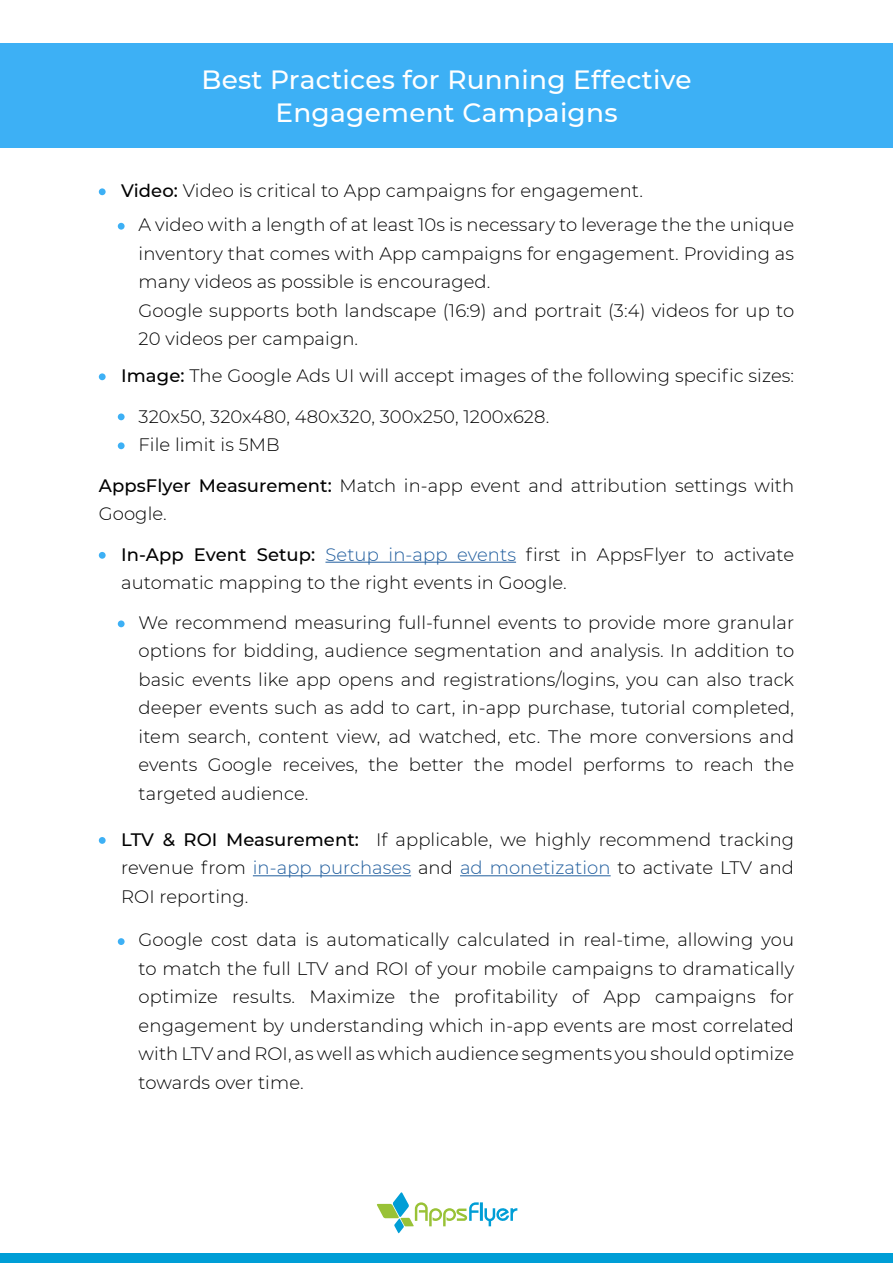
<style>
.page{position:relative;width:893px;height:1263px;background:#fff}
.page>*{position:absolute;margin:0;border:0;box-sizing:border-box;transform-origin:0 0}
.t1{font:500 26.4px/32.4px "Montserrat";letter-spacing:.01em;color:#fff;text-align:center}
.t2{font:300 18px/28.5px "Montserrat";letter-spacing:.005em;color:#000}
.t3{font:500 18px "Montserrat";letter-spacing:.005em;color:#000}
.t4{font:300 18px "Montserrat";letter-spacing:.005em;color:#215e9e}
.s1{font-weight:500}
.s2{color:#215e9e}
</style>
<div class="page">
<svg style="left:377px;top:1192px;width:140px;height:41px"></svg>
<div style="left:0;top:1253px;width:893px;height:10px;background:#009ed6"></div>
<hr style="left:325px;top:562px;width:191px;height:1px;background:#215e9e">
<hr style="left:253px;top:875px;width:158px;height:1px;background:#215e9e">
<hr style="left:460px;top:875px;width:151px;height:1px;background:#215e9e">
<div style="left:99px;top:188px;width:7px;height:7px;background:#3db0f5;border-radius:50%"></div>
<div style="left:99px;top:552px;width:7px;height:7px;background:#3db0f5;border-radius:50%"></div>
<div style="left:99px;top:837px;width:7px;height:7px;background:#3db0f5;border-radius:50%"></div>
<div style="left:99px;top:373px;width:7px;height:7px;background:#3db0f5;border-radius:50%"></div>
<div style="left:118px;top:223px;width:7px;height:7px;background:#3db0f5;border-radius:50%"></div>
<div style="left:118px;top:620px;width:7px;height:7px;background:#3db0f5;border-radius:50%"></div>
<div style="left:118px;top:938px;width:7px;height:7px;background:#3db0f5;border-radius:50%"></div>
<div style="left:118px;top:413px;width:7px;height:7px;background:#3db0f5;border-radius:50%"></div>
<div style="left:118px;top:442px;width:7px;height:7px;background:#3db0f5;border-radius:50%"></div>
<div style="left:0;top:44px;width:893px;height:104px;background:#3db0f5"></div>
<h1 class="t1" style="left:201px;top:63px;width:492px">Best Practices for Running Effective<br>Engagement Campaigns</h1>
<p class="t2" style="left:121px;top:176px;width:523px"><span class="s1">Video:</span> Video is critical to App campaigns for engagement.</p>
<p class="t2" style="left:139px;top:210px;width:657px">A video with a length of at least 10 iss necessary to leverage the the unique inventory that comes with App campaigns for engagement. Providing as many videos as possible is encouraged.<br>Google supports both landscape (16:9) and portrait (3:4) videos for up to 20 videos per campaign.</p>
<p class="t2" style="left:121px;top:361px;width:674px"><span class="s1">Image:</span> The Google Ads UI will accept images of the following specific sizes:</p>
<p class="t2" style="left:139px;top:401px;width:412px">320x50, 320x480, 480x320, 300x250, 1200x628.<br>File limit is 5MB</p>
<p class="t2" style="left:99px;top:471px;width:697px"><span class="s1">AppsFlyer Measurement:</span> Match in-app event and attribution settings with<br>Google.</p>
<p class="t2" style="left:526px;top:540px;width:37px">first</p>
<p class="t2" style="left:570px;top:540px;width:18px">in</p>
<p class="t4" style="left:389px;top:542px;width:60px">in-app</p>
<p class="t3" style="left:257px;top:542px;width:60px">Setup:</p>
<p class="t3" style="left:121px;top:542px;width:64px">In-App</p>
<p class="t2" style="left:121px;top:568px;width:447px">automatic mapping to the right events in Google.</p>
<p class="t3" style="left:194px;top:542px;width:54px">Event</p>
<p class="t4" style="left:325px;top:542px;width:55px">Setup</p>
<p class="t4" style="left:457px;top:542px;width:60px">events</p>
<p class="t2" style="left:597px;top:540px;width:91px">AppsFlyer</p>
<p class="t2" style="left:696px;top:540px;width:20px">to</p>
<p class="t2" style="left:724px;top:540px;width:72px">activate</p>
<p class="t2" style="left:139px;top:607px;width:657px;text-align:right">We recommend measuring full-funnel events to provide more granular options for bidding, audience segmentation and analysis. In addition to basic events like app opens and registrations/logins, you can also track deeper events such as add to cart, in-app purchase, tutorial completed, item search, content view, ad watched, etc. The more conversions and the</p>
<p class="t2" style="left:583px;top:750px;width:84px">performs</p>
<p class="t2" style="left:208px;top:750px;width:66px">Google</p>
<p class="t2" style="left:368px;top:750px;width:32px">the</p>
<p class="t2" style="left:409px;top:750px;width:56px">better</p>
<p class="t2" style="left:474px;top:750px;width:32px">the</p>
<p class="t2" style="left:514px;top:750px;width:60px">model</p>
<p class="t2" style="left:704px;top:750px;width:52px">reach</p>
<p class="t2" style="left:282px;top:750px;width:77px">receives,</p>
<p class="t2" style="left:139px;top:750px;width:171px">events<br>targeted audience.</p>
<p class="t2" style="left:675px;top:750px;width:20px">to</p>
<p class="t2" style="left:376px;top:825px;width:13px">If</p>
<p class="t2" style="left:396px;top:825px;width:98px">applicable,</p>
<p class="t2" style="left:535px;top:825px;width:57px">highly</p>
<p class="t2" style="left:599px;top:825px;width:114px">recommend</p>
<p class="t2" style="left:720px;top:825px;width:76px">tracking</p>
<p class="t3" style="left:184px;top:827px;width:35px">ROI</p>
<p class="t3" style="left:163px;top:827px;width:14px">&amp;</p>
<p class="t2" style="left:121px;top:825px;width:674px"><span class="s1">LTV<br></span>revenue from <span class="s2">in-app purchases</span> and <span class="s2">ad monetization</span> to activate LTV and<br>ROI reporting.</p>
<p class="t3" style="left:226px;top:827px;width:134px">Measurement:</p>
<p class="t2" style="left:500px;top:825px;width:28px">we</p>
<p class="t2" style="left:139px;top:925px;width:66px">Google</p>
<p class="t2" style="left:139px;top:954px;width:657px">to match the full LTV and ROI of your mobile campaigns to dramatically</p>
<p class="t2" style="left:770px;top:982px;width:26px">for</p>
<p class="t2" style="left:256px;top:925px;width:42px">data</p>
<p class="t2" style="left:327px;top:925px;width:124px">automatically</p>
<p class="t2" style="left:457px;top:925px;width:94px">calculated</p>
<p class="t2" style="left:583px;top:925px;width:87px">real-time,</p>
<p class="t2" style="left:677px;top:925px;width:78px">allowing</p>
<p class="t2" style="left:305px;top:925px;width:15px">is</p>
<p class="t2" style="left:558px;top:925px;width:18px">in</p>
<p class="t2" style="left:211px;top:925px;width:39px">cost</p>
<p class="t2" style="left:761px;top:925px;width:34px">you</p>
<p class="t2" style="left:454px;top:982px;width:105px">profitability</p>
<p class="t2" style="left:572px;top:982px;width:19px">of</p>
<p class="t2" style="left:232px;top:982px;width:64px">results.</p>
<p class="t2" style="left:410px;top:982px;width:32px">the</p>
<p class="t2" style="left:139px;top:982px;width:657px">optimize<br>engagement by understanding which in-app events are most correlated with LTV and ROI, as well as which audience segmentsyou should optimize towards over time.</p>
<p class="t2" style="left:309px;top:982px;width:87px">Maximize</p>
<p class="t2" style="left:655px;top:982px;width:102px">campaigns</p>
<p class="t2" style="left:603px;top:982px;width:39px">App</p>
</div>
